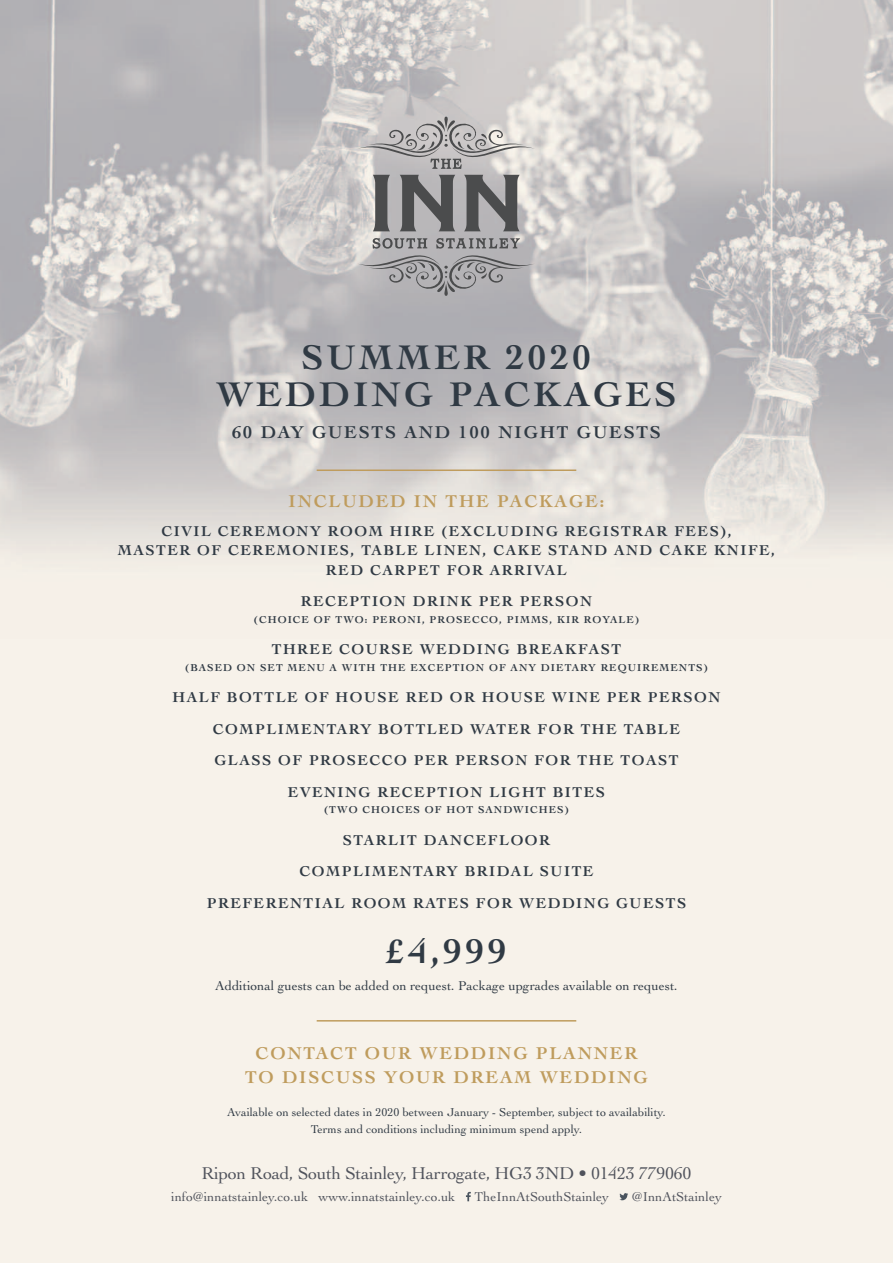
<style>
.page{position:relative;width:893px;height:1263px;background:#f7f2ea}
.page>*{position:absolute;margin:0;border:0;box-sizing:border-box;transform-origin:0 0}
.t1{font:700 36px/37.5px "Cochin";letter-spacing:.1em;color:#303a44;text-align:center}
.t2{font:700 18px/24px "Cochin";letter-spacing:.1em;color:#bf9c5d;text-align:center}
.t3{font:18px "Cochin";letter-spacing:-.015em;color:#50535c}
.t4{font:700 18px "Cochin";letter-spacing:.1em;color:#303a44}
.t5{font:700 15px/31.5px "Cochin";letter-spacing:.1em;color:#303a44;text-align:center}
.t6{font:13.5px "Cochin";color:#50535c}
.t7{font:13.5px "Cochin";color:#303a44}
.t8{font:12px/16.5px "Cochin";color:#303a44;text-align:center}
.t9{font:700 10.5px "Cochin";letter-spacing:.1em;color:#303a44}
</style>
<div class="page">
<img style="left:0;top:0;width:893px;height:551px">
<svg style="left:466px;top:1192px;width:5px;height:9px"></svg>
<svg style="left:619px;top:1193px;width:9px;height:7px"></svg>
<svg style="left:357px;top:117px;width:178px;height:114px;background:#a8a6a6"></svg>
<svg style="left:357px;top:238px;width:178px;height:58px;background:#a6a5a7"></svg>
<hr style="left:317px;top:1020px;width:259px;height:1px;background:#bf9c5d">
<hr style="left:317px;top:469px;width:259px;height:2px;background:#bf9c5d">
<h1 class="t1" style="left:216px;top:337px;width:462px">SUMMER 2020<br>WEDDING PACKAGES</h1>
<p class="t4" style="left:232px;top:420px;width:430px">60 DAY GUESTS AND 100 NIGHT GUESTS</p>
<p class="t2" style="left:289px;top:488px;width:317px">INCLUDED IN THE PACKAGE:</p>
<p class="t5" style="left:118px;top:520px;width:659px;line-height:19.5px">CIVIL CEREMONY ROOM HIRE (EXCLUDING REGISTRAR FEES),<br>MASTER OF CEREMONIES, TABLE LINEN, CAKE STAND AND CAKE KNIFE,<br>RED CARPET FOR ARRIVAL</p>
<p class="t5" style="left:301px;top:585px;width:293px">RECEPTION DRINK PER PERSON</p>
<p class="t9" style="left:254px;top:612px;width:387px">(CHOICE OF TWO: PERONI, PROSECCO, PIMMS, KIR ROYALE)</p>
<p class="t5" style="left:272px;top:633px;width:351px">THREE COURSE WEDDING BREAKFAST</p>
<p class="t9" style="left:185px;top:660px;width:524px">(BASED ON SET MENU A WITH THE EXCEPTION OF ANY DIETARY REQUIREMENTS)</p>
<p class="t5" style="left:172px;top:681px;width:549px">HALF BOTTLE OF HOUSE RED OR HOUSE WINE PER PERSON COMPLIMENTARY BOTTLED WATER FOR THE TABLE<br>GLASS OF PROSECCO PER PERSON FOR THE TOAST EVENING RECEPTION LIGHT BITES</p>
<p class="t9" style="left:324px;top:802px;width:246px">(TWO CHOICES OF HOT SANDWICHES)</p>
<p class="t5" style="left:207px;top:823px;width:481px">STARLIT DANCEFLOOR<br>COMPLIMENTARY BRIDAL SUITE<br>PREFERENTIAL ROOM RATES FOR WEDDING GUESTS</p>
<h1 class="t1" style="left:386px;top:931px;width:122px">£4,999</h1>
<p class="t7" style="left:215px;top:976px;width:464px">Additional guests can be added on request. Package upgrades available on request.</p>
<p class="t2" style="left:245px;top:1040px;width:404px">CONTACT OUR WEDDING PLANNER<br>TO DISCUSS YOUR DREAM WEDDING</p>
<p class="t8" style="left:227px;top:1103px;width:440px">Available on selected dates in 2020 between January - September, subject to availability.<br>Terms and conditions including minimum spend apply.</p>
<p class="t3" style="left:201px;top:1161px;width:492px">Ripon Road, South Stainley, Harrogate, HG3 3ND • 01423 779060</p>
<p class="t6" style="left:171px;top:1187px;width:286px">info@innatstainley.co.uk www.innatstainley.co.uk</p>
<p class="t6" style="left:475px;top:1187px;width:136px">TheInnAtSouthStainley</p>
<p class="t6" style="left:632px;top:1187px;width:91px">@InnAtStainley</p>
</div>
